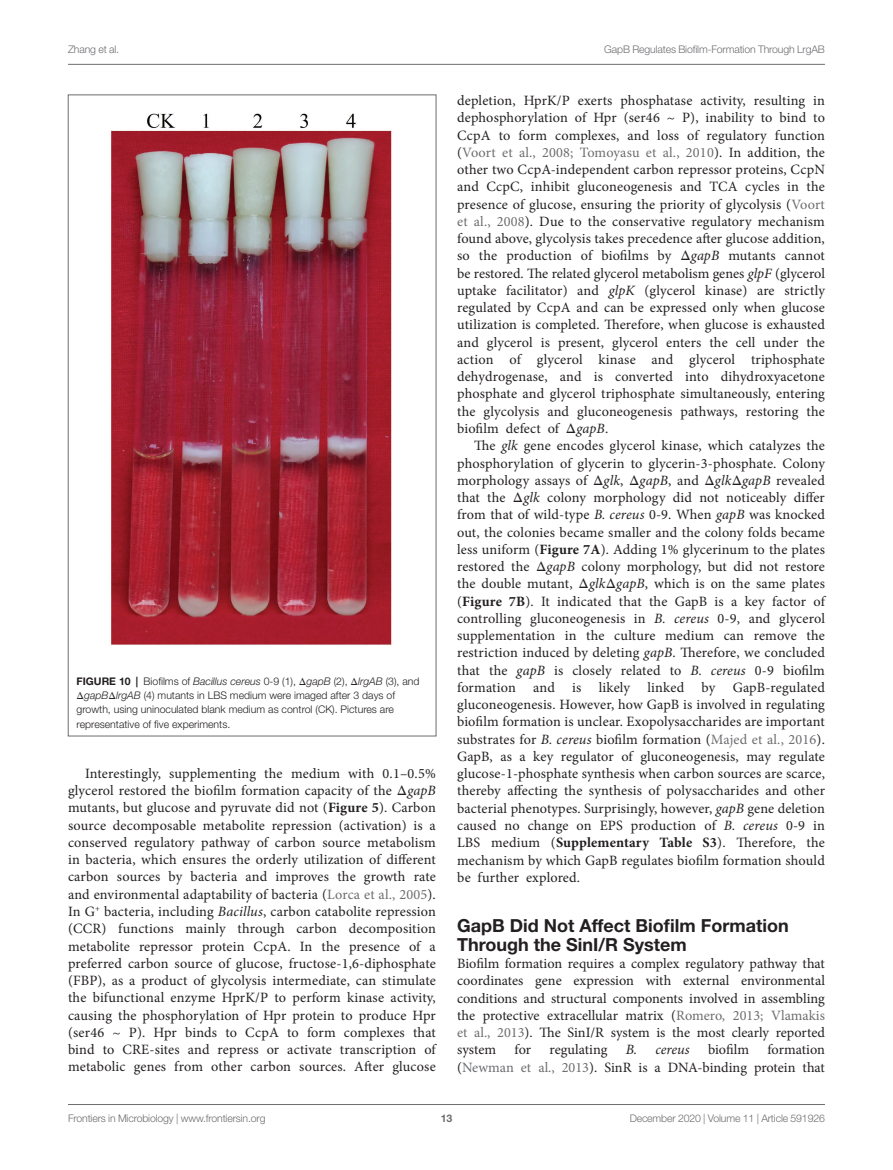
<style>
.page{position:relative;width:893px;height:1170px;background:#fff}
.page>*{position:absolute;margin:0;border:0;box-sizing:border-box;transform-origin:0 0}
.HEAD_2{font:700 18px/18.8px "Helvetica Neue LT Std";color:#231f20}
.TEXT{font:14.25px/17.2px "Minion Pro";letter-spacing:.01em;color:#231f20;text-align:justify}
.TEXT_FLUSH{font:14.25px/17.2px "Minion Pro";color:#231f20;text-align:justify}
.TEXT_FLUSH-2{font:italic 14.25px "Minion Pro";color:#231f20}
.FIG_LEG{font:300 10.5px/14.2px "Helvetica Neue LT Std";color:#231f20}
.t1{font:300 10.5px "Helvetica Neue LT Std";letter-spacing:-.015em;color:#6c6d70}
.t2{font:700 10.5px "Helvetica Neue LT Std";color:#6c6d70}
.s1{font-weight:700}
.s2{font-style:italic}
.s3{font-family:"STIX General";font-weight:400}
.s4{font-family:"STIX General"}
.s5{color:#6c6d70}
</style>
<div class="page">
<hr style="left:68px;top:64px;width:757px;height:1px;background:#6c6d70">
<hr style="left:68px;top:1104px;width:757px;height:1px;background:#6c6d70">
<img style="left:111px;top:113px;width:281px;height:532px">
<p class="t1" style="left:68px;top:42px;width:53px">Zhang et al.</p>
<p class="t1" style="left:604px;top:42px;width:222px">GapB Regulates Biofilm-Formation Through LrgAB</p>
<p class="FIG_LEG" style="left:77px;top:673px;width:344px"><span class="s1">FIGURE 10 |</span> Biofilms of <span class="s2">Bacillus cereus</span> 0-9 (1), <span class="s3">Δ</span><span class="s2">gapB</span> (2), <span class="s3">Δ</span><span class="s2">lrgAB</span> (3), and <span class="s3">Δ</span><span class="s2">gapB</span><span class="s3">Δ</span><span class="s2">lrgAB</span> (4) mutants in LBS medium were imaged after 3 days of growth, using uninoculated blank medium as control (CK). Pictures are representative of five experiments.</p>
<p class="TEXT" style="left:68px;top:764px;width:369px;text-indent:17px">Interestingly, supplementing the medium with 0.1–0.5% glycerol restored the biofilm formation capacity of the <span class="s4">Δ</span><span class="s2">gapB </span>mutants, but glucose and pyruvate did not (<span class="s1">Figure 5</span>). Carbon source decomposable metabolite repression (activation) is a conserved regulatory pathway of carbon source metabolism in bacteria, which ensures the orderly utilization of different carbon sources by bacteria and improves the growth rate and environmental adaptability of bacteria (<span class="s5">Lorca et al., 2005</span>).<br>In G<sup>+</sup> bacteria, including <span class="s2">Bacillus</span>, carbon catabolite repression (CCR) functions mainly through carbon decomposition metabolite repressor protein CcpA. In the presence of a preferred carbon source of glucose, fructose-1,6-diphosphate (FBP), as a product of glycolysis intermediate, can stimulate the bifunctional enzyme HprK/P to perform kinase activity, causing the phosphorylation of Hpr protein to produce Hpr (ser46 ~ P). Hpr binds to CcpA to form complexes that bind to CRE-sites and repress or activate transcription of metabolic genes from other carbon sources. After glucose</p>
<p class="TEXT" style="left:457px;top:92px;width:369px">depletion, HprK/P exerts phosphatase activity, resulting in dephosphorylation of Hpr (ser46 ~ P), inability to bind to CcpA to form complexes, and loss of regulatory function (<span class="s5">Voort et al., 2008; Tomoyasu et al., 2010</span>). In addition, the other two CcpA-independent carbon repressor proteins, CcpN and CcpC, inhibit gluconeogenesis and TCA cycles in the presence of glucose, ensuring the priority of glycolysis (<span class="s5">Voort et al., 2008</span>). Due to the conservative regulatory mechanism found above, glycolysis takes precedence after glucose addition, so the production of biofilms by <span class="s4">Δ</span><span class="s2">gapB</span> mutants cannot be restored. The related glycerol metabolism genes <span class="s2">glpF</span> (glycerol uptake facilitator) and <span class="s2">glpK</span> (glycerol kinase) are strictly regulated by CcpA and can be expressed only when glucose utilization is completed. Therefore, when glucose is exhausted and glycerol is present, glycerol enters the cell under the action of glycerol kinase and glycerol triphosphate dehydrogenase, and is converted into dihydroxyacetone phosphate and glycerol triphosphate simultaneously, entering the glycolysis and gluconeogenesis pathways, restoring the biofilm defect of <span class="s4">Δ</span><span class="s2">gapB</span>.</p>
<p class="TEXT" style="left:457px;top:437px;width:369px;text-indent:17px">The <span class="s2">glk</span> gene encodes glycerol kinase, which catalyzes the phosphorylation of glycerin to glycerin-3-phosphate. Colony morphology assays of <span class="s4">Δ</span><span class="s2">glk</span>, <span class="s4">Δ</span><span class="s2">gapB</span>, and <span class="s4">Δ</span><span class="s2">glk</span><span class="s4">Δ</span><span class="s2">gapB</span> revealed that the <span class="s4">Δ</span><span class="s2">glk</span> colony morphology did not noticeably differ from that of wild-type <span class="s2">B. cereus</span> 0-9. When <span class="s2">gapB</span> was knocked out, the colonies became smaller and the colony folds became less uniform (<span class="s1">Figure 7A</span>). Adding 1% glycerinum to the plates restored the <span class="s4">Δ</span><span class="s2">gapB</span> colony morphology, but did not restore the double mutant, <span class="s4">Δ</span><span class="s2">glk</span><span class="s4">Δ</span><span class="s2">gapB</span>, which is on the same plates (<span class="s1">Figure 7B</span>). It indicated that the GapB is a key factor of controlling gluconeogenesis in <span class="s2">B. cereus</span> 0-9, and glycerol supplementation in the culture medium can remove the restriction induced by deleting <span class="s2">gapB</span>. Therefore, we concluded that the <span class="s2">gapB</span> is closely related to <span class="s2">B. cereus</span> 0-9 biofilm formation and is likely linked by GapB-regulated gluconeogenesis. However, how GapB is involved in regulating biofilm formation is unclear. Exopolysaccharides are important substrates for <span class="s2">B. cereus</span> biofilm formation (<span class="s5">Majed et al., 2016</span>).<br>GapB, as a key regulator of gluconeogenesis, may regulate glucose-1-phosphate synthesis when carbon sources are scarce, thereby affecting the synthesis of polysaccharides and other bacterial phenotypes. Surprisingly, however, <span class="s2">gapB</span> gene deletion caused no change on EPS production of <span class="s2">B. cereus</span> 0-9 in LBS medium (<span class="s1">Supplementary Table S3</span>). Therefore, the mechanism by which GapB regulates biofilm formation should be further explored.</p>
<p class="HEAD_2" style="left:457px;top:915px;width:333px">GapB Did Not Affect Biofilm Formation<br>Through the SinI/R System</p>
<p class="TEXT_FLUSH" style="left:457px;top:954px;width:369px">Biofilm formation requires a complex regulatory pathway that coordinates gene expression with external environmental conditions and structural components involved in assembling the protective extracellular matrix (<span class="s5">Romero, 2013; Vlamakis et al., 2013</span>). The SinI/R system is the most clearly reported system</p>
<p class="TEXT_FLUSH" style="left:457px;top:1041px;width:369px;text-align:right">formation<br>(<span class="s5">Newman et al., 2013</span>). SinR is a DNA-binding protein that</p>
<p class="TEXT_FLUSH" style="left:515px;top:1041px;width:18px">for</p>
<p class="TEXT_FLUSH" style="left:550px;top:1041px;width:59px">regulating</p>
<p class="TEXT_FLUSH-2" style="left:626px;top:1041px;width:65px">B. cereus</p>
<p class="TEXT_FLUSH" style="left:708px;top:1041px;width:43px">biofilm</p>
<p class="t1" style="left:68px;top:1111px;width:199px">Frontiers in Microbiology | www.frontiersin.org</p>
<p class="t2" style="left:441px;top:1111px;width:13px">13</p>
<p class="t1" style="left:630px;top:1111px;width:197px">December 2020 | Volume 11 | Article 591926</p>
</div>
